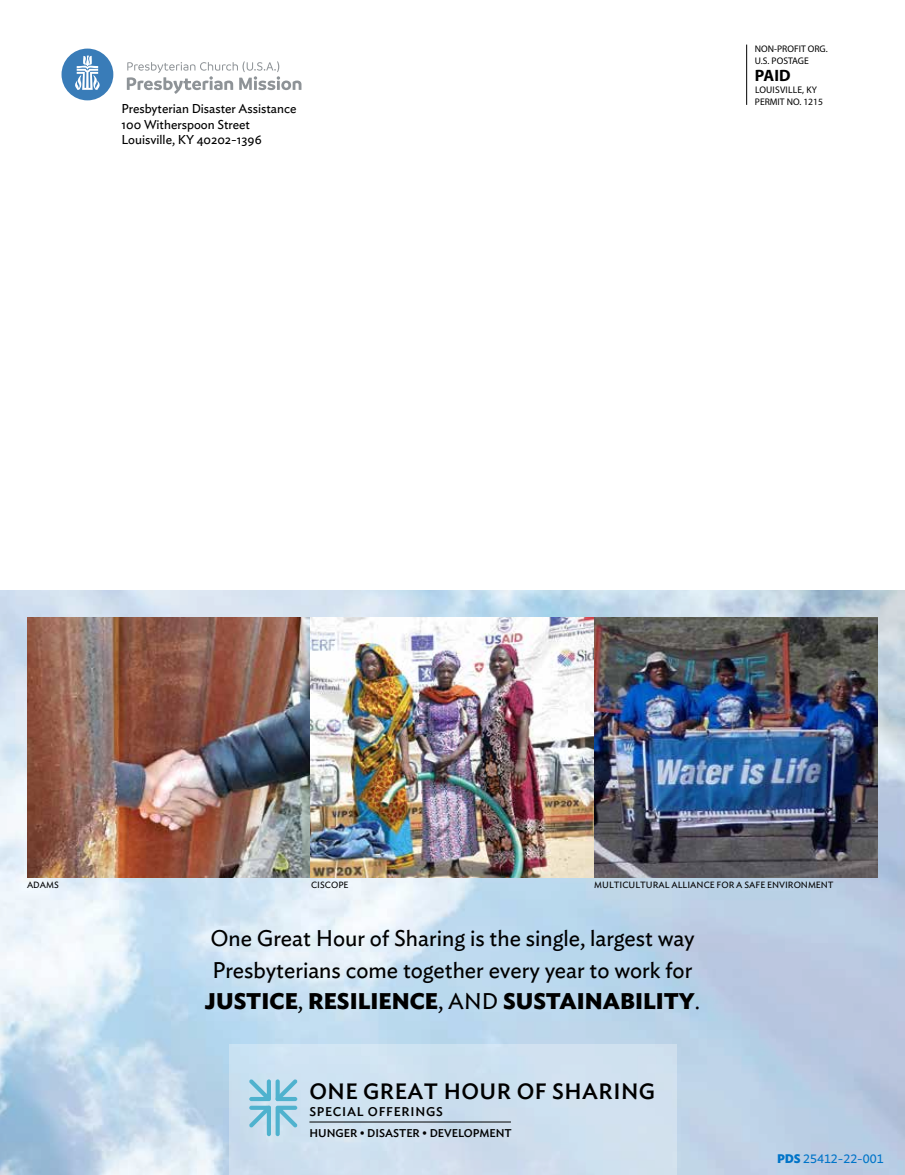
<style>
.page{position:relative;width:905px;height:1175px;background:#fff}
.page>*{position:absolute;margin:0;border:0;box-sizing:border-box;transform-origin:0 0}
.t1{font:22.5px/31.5px "Ideal Sans";color:#000;text-align:center}
.t2{font:500 22.05px "Ideal Sans";letter-spacing:.02em;color:#000}
.t3{font:700 16.5px "Myriad Pro";color:#000}
.t4{font:12.75px/15.8px "Ideal Sans";color:#000}
.t5{font:500 12.6px "Ideal Sans";letter-spacing:.06em;color:#000}
.t6{font:12.3px "Ideal Sans";color:#0074c8}
.t7{font:500 11.25px "Ideal Sans";color:#000}
.t8{font:9.6px/12px "Myriad Pro";color:#000}
.t9{font:9px "Ideal Sans";color:#000}
.s1{font-weight:700}
</style>
<div class="page">
<img style="left:0;top:590px;width:904px;height:584px">
<hr style="left:746px;top:45px;width:1px;height:60px;background:#000">
<svg style="left:127px;top:61px;width:174px;height:33px"></svg>
<div style="left:62px;top:49px;width:51px;height:51px;background:#397cb8;border-radius:50%"></div>
<svg style="left:75px;top:56px;width:25px;height:34px"></svg>
<div style="left:229px;top:1043px;width:447px;height:131px;background:#cfe1f0"></div>
<svg style="left:249px;top:1079px;width:48px;height:57px"></svg>
<hr style="left:309px;top:1121px;width:202px;height:1px;background:#000">
<img style="left:27px;top:617px;width:851px;height:260px">
<p class="t4" style="left:122px;top:99px;width:176px">Presbyterian Disaster Assistance<br>100 Witherspoon Street<br>Louisville, KY 40202-1396</p>
<p class="t8" style="left:755px;top:43px;width:74px">NON-PROFIT ORG.<br>U.S. POSTAGE</p>
<p class="t3" style="left:755px;top:64px;width:37px">PAID</p>
<p class="t8" style="left:755px;top:83px;width:70px">LOUISVILLE, KY<br>PERMIT NO. 1215</p>
<p class="t9" style="left:27px;top:877px;width:33px">ADAMS</p>
<p class="t9" style="left:311px;top:877px;width:39px">CISCOPE</p>
<p class="t9" style="left:594px;top:877px;width:241px">MULTICULTURAL ALLIANCE FOR A SAFE ENVIRONMENT</p>
<p class="t1" style="left:205px;top:920px;width:496px">One Great Hour of Sharing is the single, largest way<br>Presbyterians come together every year to work for<br><span class="s1">JUSTICE</span>, <span class="s1">RESILIENCE</span>, AND <span class="s1">SUSTAINABILITY</span>.</p>
<p class="t2" style="left:309px;top:1074px;width:347px">ONE GREAT HOUR OF SHARING</p>
<p class="t5" style="left:309px;top:1101px;width:135px">SPECIAL OFFERINGS</p>
<p class="t7" style="left:309px;top:1124px;width:204px">HUNGER • DISASTER • DEVELOPMENT</p>
<p class="t6" style="left:777px;top:1149px;width:108px"><span class="s1">PDS</span> 25412-22-001</p>
</div>
